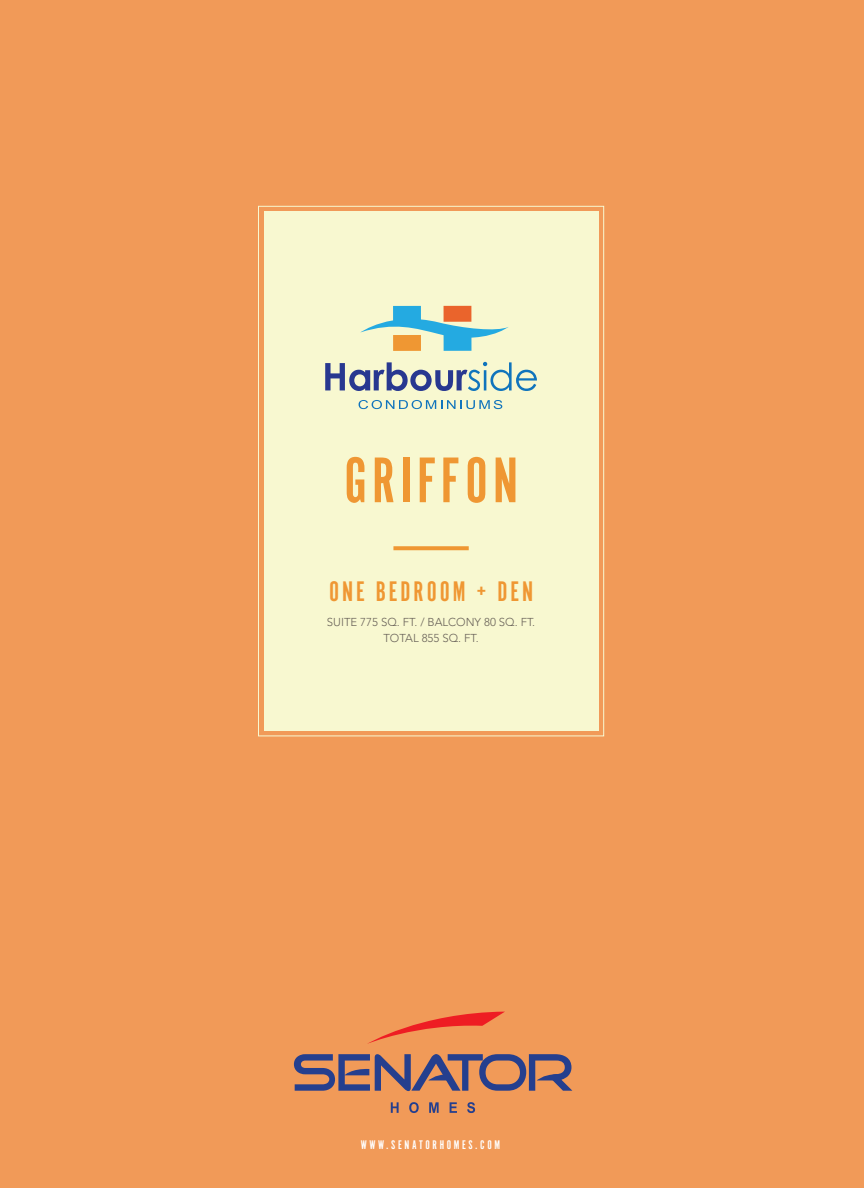
<style>
.page{position:relative;width:864px;height:1188px;background:#f19a58}
.page>*{position:absolute;margin:0;border:0;box-sizing:border-box;transform-origin:0 0}
.t1{font:67px "Alternate Got No 1 D";letter-spacing:.075em;color:#ef9733}
.t2{font:29.5px "Alternate Got No 1 D";letter-spacing:.1em;color:#ef9733}
.t3{font:13px "Alternate Got No 1 D";letter-spacing:.2em;color:#fff}
.t4{font:300 11.4px/16.2px "Avenir";color:#686158;text-align:center}
</style>
<div class="page">
<div style="left:264px;top:212px;width:334px;height:519px;background:#f8f8d0"></div>
<svg style="left:359px;top:400px;width:143px;height:9px"></svg>
<svg style="left:325px;top:362px;width:212px;height:29px"></svg>
<div style="left:393px;top:306px;width:28px;height:16px;background:#24aae1"></div>
<div style="left:393px;top:335px;width:28px;height:16px;background:#ef9733"></div>
<div style="left:444px;top:306px;width:27px;height:16px;background:#ea642c"></div>
<div style="left:444px;top:335px;width:27px;height:16px;background:#24aae1"></div>
<svg style="left:360px;top:311px;width:149px;height:34px"></svg>
<svg style="left:393px;top:546px;width:76px;height:4px"></svg>
<svg style="left:391px;top:1102px;width:8px;height:11px"></svg>
<svg style="left:409px;top:1102px;width:10px;height:11px"></svg>
<svg style="left:429px;top:1102px;width:10px;height:11px"></svg>
<svg style="left:450px;top:1102px;width:7px;height:11px"></svg>
<svg style="left:467px;top:1102px;width:8px;height:11px"></svg>
<svg style="left:294px;top:1054px;width:278px;height:37px"></svg>
<svg style="left:367px;top:1012px;width:137px;height:32px"></svg>
<h1 class="t1" style="left:344px;top:446px;width:176px">GRIFFON</h1>
<h2 class="t2" style="left:329px;top:577px;width:206px">ONE BEDROOM + DEN</h2>
<p class="t4" style="left:327px;top:614px;width:210px">SUITE 775 SQ. FT. / BALCONY 80 SQ. FT.<br>TOTAL 855 SQ. FT.</p>
<p class="t3" style="left:361px;top:1139px;width:141px">WWW.SENATORHOMES.COM</p>
</div>
